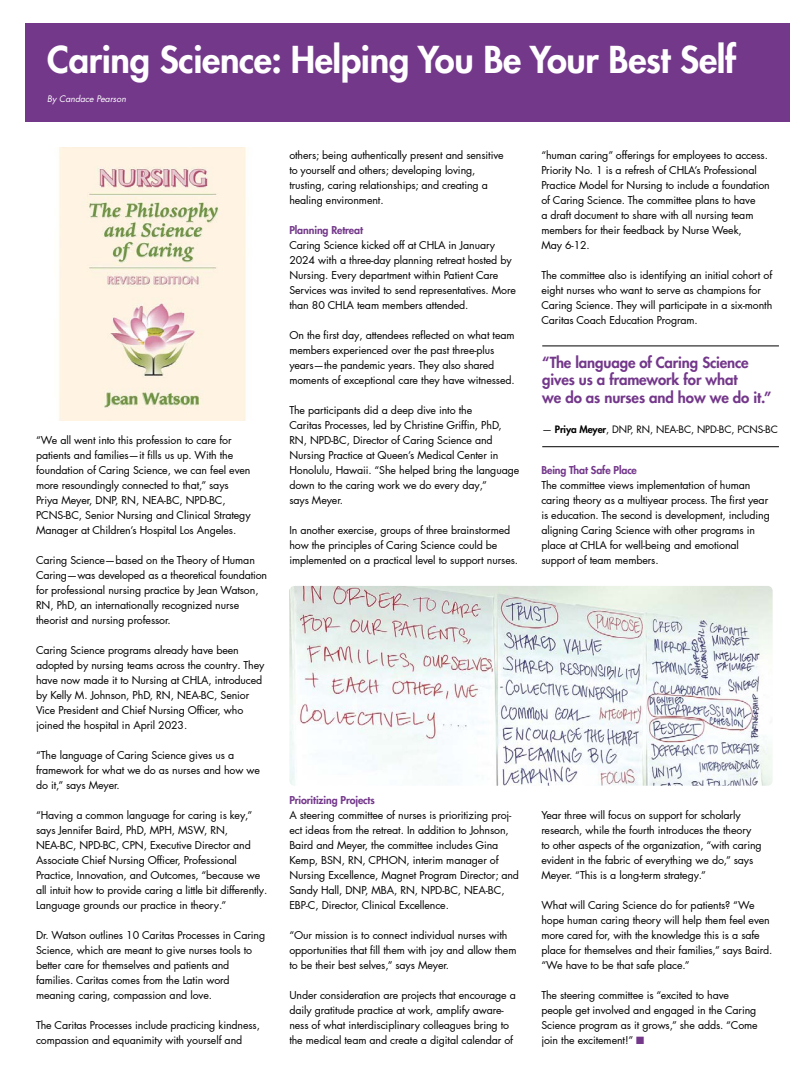
<style>
.page{position:relative;width:810px;height:1080px;background:#fff}
.page>*{position:absolute;margin:0;border:0;box-sizing:border-box;transform-origin:0 0}
.t1{font:800 36.25px "Futura LT Pro";letter-spacing:-.01em;color:#fff}
.t2{font:800 15px/17.5px "Futura LT Pro";letter-spacing:-.01em;color:#74388b}
.t3{font:10.62px/15px "Futura LT Pro";letter-spacing:-.01em;color:#000}
.t4{font:800 10.62px "Futura LT Pro";letter-spacing:-.01em;color:#74388b}
.t5{font:10px "Futura LT Pro";letter-spacing:-.01em;color:#000}
.t6{font:italic 8.75px "Futura LT Pro";color:#fff}
.s1{font-weight:800}
.s2{color:#74388b}
</style>
<div class="page">
<div style="left:25px;top:23px;width:765px;height:98px;background:#74388b"></div>
<img style="left:289px;top:586px;width:484px;height:200px">
<img style="left:59px;top:148px;width:187px;height:272px">
<hr style="left:542px;top:446px;width:237px;height:1px;background:#000">
<hr style="left:542px;top:346px;width:237px;height:1px;background:#000">
<h1 class="t1" style="left:47px;top:32px;width:690px">Caring Science: Helping You Be Your Best Self</h1>
<p class="t6" style="left:47px;top:93px;width:80px">By Candace Pearson</p>
<p class="t3" style="left:36px;top:433px;width:216px">“We all went into this profession to care for patients and families—it fills us up. With the foundation of Caring Science, we can feel even more resoundingly connected to that,” says Priya Meyer, DNP, RN, NEA-BC, NPD-BC, PCNS-BC, Senior Nursing and Clinical Strategy Manager at Children’s Hospital Los Angeles.</p>
<p class="t3" style="left:36px;top:553px;width:233px">Caring Science—based on the Theory of Human Caring—was developed as a theoretical foundation for professional nursing practice by Jean Watson, RN, PhD, an internationally recognized nurse theorist and nursing professor.</p>
<p class="t3" style="left:36px;top:643px;width:230px">Caring Science programs already have been adopted by nursing teams across the country. They have now made it to Nursing at CHLA, introduced by Kelly M. Johnson, PhD, RN, NEA-BC, Senior Vice President and Chief Nursing Officer, who joined the hospital in April 2023.</p>
<p class="t3" style="left:36px;top:748px;width:226px">“The language of Caring Science gives us a framework for what we do as nurses and how we do it,” says Meyer.</p>
<p class="t3" style="left:36px;top:808px;width:233px">“Having a common language for caring is key,” says Jennifer Baird, PhD, MPH, MSW, RN, NEA-BC, NPD-BC, CPN, Executive Director and Associate Chief Nursing Officer, Professional Practice, Innovation, and Outcomes, “because we all intuit how to provide caring a little bit differently.<br>Language grounds our practice in theory.”</p>
<p class="t3" style="left:36px;top:928px;width:231px">Dr. Watson outlines 10 Caritas Processes in Caring Science, which are meant to give nurses tools to better care for themselves and patients and families. Caritas comes from the Latin word meaning caring, compassion and love.</p>
<p class="t3" style="left:36px;top:1018px;width:225px">The Caritas Processes include practicing kindness, compassion and equanimity with yourself and</p>
<p class="t3" style="left:289px;top:148px;width:216px">others; being authentically present and sensitive to yourself and others; developing loving, trusting, caring relationships; and creating a healing environment.</p>
<p class="t4" style="left:289px;top:222px;width:75px">Planning Retreat</p>
<p class="t3" style="left:289px;top:238px;width:228px">Caring Science kicked off at CHLA in January 2024 with a three-day planning retreat hosted by Nursing. Every department within Patient Care Services was invited to send representatives. More than 80 CHLA team members attended.</p>
<p class="t3" style="left:289px;top:328px;width:227px">On the first day, attendees reflected on what team members experienced over the past three-plus years—the pandemic years. They also shared moments of exceptional care they have witnessed.</p>
<p class="t3" style="left:289px;top:403px;width:231px">The participants did a deep dive into the<br>Caritas Processes, led by Christine Griffin, PhD, RN, NPD-BC, Director of Caring Science and Nursing Practice at Queen’s Medical Center in Honolulu, Hawaii. “She helped bring the language down to the caring work we do every day,”<br>says Meyer.</p>
<p class="t3" style="left:289px;top:523px;width:230px">In another exercise, groups of three brainstormed how the principles of Caring Science could be implemented on a practical level to support nurses.</p>
<p class="t3" style="left:541px;top:148px;width:230px">“human caring” offerings for employees to access.<br>Priority No. 1 is a refresh of CHLA’s Professional Practice Model for Nursing to include a foundation of Caring Science. The committee plans to have<br>a draft document to share with all nursing team members for their feedback by Nurse Week,<br>May 6-12.</p>
<p class="t3" style="left:541px;top:268px;width:232px">The committee also is identifying an initial cohort of eight nurses who want to serve as champions for Caring Science. They will participate in a six-month Caritas Coach Education Program.</p>
<h2 class="t2" style="left:542px;top:353px;width:231px">“The language of Caring Science gives us a framework for what<br>we do as nurses and how we do it.”</h2>
<p class="t5" style="left:542px;top:422px;width:237px">— <span class="s1">Priya Meyer</span>, DNP, RN, NEA-BC, NPD-BC, PCNS-BC</p>
<p class="t4" style="left:541px;top:462px;width:97px">Being That Safe Place</p>
<p class="t3" style="left:541px;top:478px;width:230px">The committee views implementation of human caring theory as a multiyear process. The first year is education. The second is development, including aligning Caring Science with other programs in place at CHLA for well-being and emotional support of team members.</p>
<p class="t4" style="left:289px;top:792px;width:87px">Prioritizing Projects</p>
<p class="t3" style="left:289px;top:808px;width:231px">A steering committee of nurses is prioritizing proj&shy;ect ideas from the retreat. In addition to Johnson, Baird and Meyer, the committee includes Gina Kemp, BSN, RN, CPHON, interim manager of Nursing Excellence, Magnet Program Director; and Sandy Hall, DNP, MBA, RN, NPD-BC, NEA-BC, EBP-C, Director, Clinical Excellence.</p>
<p class="t3" style="left:289px;top:928px;width:229px">“Our mission is to connect individual nurses with opportunities that fill them with joy and allow them to be their best selves,” says Meyer.</p>
<p class="t3" style="left:289px;top:988px;width:228px">Under consideration are projects that encourage a daily gratitude practice at work, amplify aware&shy;ness of what interdisciplinary colleagues bring to the medical team and create a digital calendar of</p>
<p class="t3" style="left:541px;top:808px;width:222px">Year three will focus on support for scholarly research, while the fourth introduces the theory to other aspects of the organization, “with caring evident in the fabric of everything we do,” says Meyer. “This is a long-term strategy.”</p>
<p class="t3" style="left:541px;top:898px;width:233px">What will Caring Science do for patients? “We hope human caring theory will help them feel even more cared for, with the knowledge this is a safe place for themselves and their families,” says Baird. “We have to be that safe place.”</p>
<p class="t3" style="left:541px;top:988px;width:218px">The steering committee is “excited to have people get involved and engaged in the Caring Science program as it grows,” she adds. “Come join the excitement!” <span class="s2">■</span></p>
</div>
